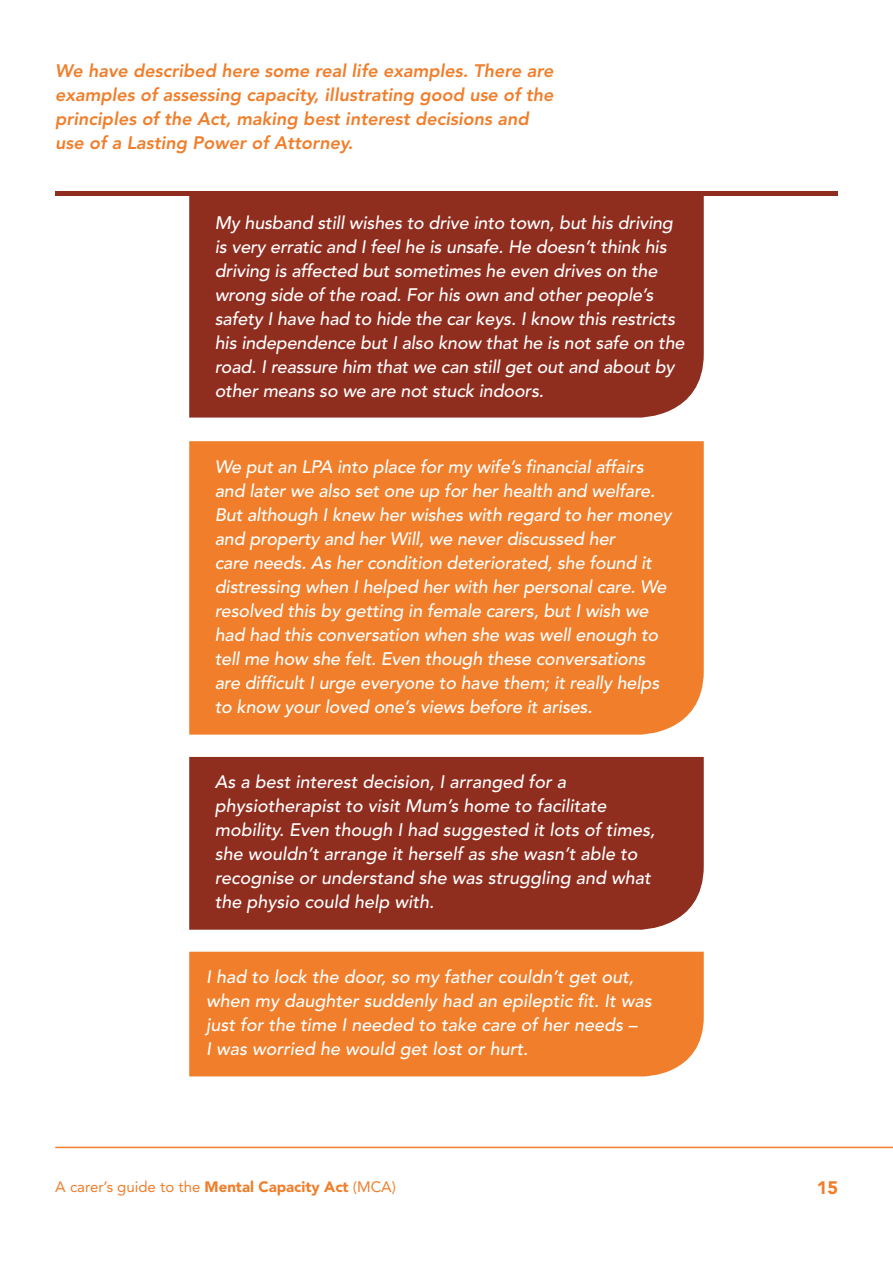
<style>
.page{position:relative;width:893px;height:1263px;background:#fff}
.page>*{position:absolute;margin:0;border:0;box-sizing:border-box;transform-origin:0 0}
.t1{font:italic 500 18px/24px "Avenir";letter-spacing:-.01em;color:#fff}
.t2{font:italic 800 18px/24px "Avenir";color:#f07e2b}
.t3{font:900 18px "Avenir";color:#f07e2b}
.t4{font:15px "Avenir";color:#f07e2b}
.s1{font-weight:900}
</style>
<div class="page">
<hr style="left:55px;top:1147px;width:838px;height:1px;background:#f07e2b">
<div style="left:189px;top:441px;width:515px;height:294px;background:#f07e2b"></div>
<div style="left:189px;top:757px;width:515px;height:173px;background:#8f2d1f"></div>
<div style="left:189px;top:952px;width:515px;height:124px;background:#f07e2b"></div>
<div style="left:189px;top:196px;width:515px;height:222px;background:#8f2d1f"></div>
<div style="left:55px;top:191px;width:783px;height:5px;background:#8f2d1f"></div>
<p class="t2" style="left:55px;top:59px;width:500px">We have described here some real life examples. There are examples of assessing capacity, illustrating good use of the principles of the Act, making best interest decisions and use of a Lasting Power of Attorney.</p>
<p class="t1" style="left:215px;top:211px;width:471px">My husband still wishes to drive into town, but his driving is very erratic and I feel he is unsafe. He doesn’t think his driving is affected but sometimes he even drives on the wrong side of the road. For his own and other people’s safety I have had to hide the car keys. I know this restricts his independence but I also know that he is not safe on the road. I reassure him that we can still get out and about by other means so we are not stuck indoors.</p>
<p class="t1" style="left:215px;top:455px;width:458px">We put an LPA into place for my wife’s financial affairs and later we also set one up for her health and welfare.<br>But although I knew her wishes with regard to her money and property and her Will, we never discussed her<br>care needs. As her condition deteriorated, she found it distressing when I helped her with her personal care. We resolved this by getting in female carers, but I wish we had had this conversation when she was well enough to tell me how she felt. Even though these conversations are difficult I urge everyone to have them; it really helps to know your loved one’s views before it arises.</p>
<p class="t1" style="left:215px;top:770px;width:442px">As a best interest decision, I arranged for a physiotherapist to visit Mum’s home to facilitate mobility. Even though I had suggested it lots of times, she wouldn’t arrange it herself as she wasn’t able to recognise or understand she was struggling and what the physio could help with.</p>
<p class="t1" style="left:206px;top:965px;width:447px">I had to lock the door, so my father couldn’t get out, when my daughter suddenly had an epileptic fit. It was just for the time I needed to take care of her needs –<br>I was worried he would get lost or hurt.</p>
<p class="t4" style="left:55px;top:1178px;width:342px">A carer’s guide to the <span class="s1">Mental Capacity Act</span> (MCA)</p>
<p class="t3" style="left:817px;top:1177px;width:23px">15</p>
</div>
